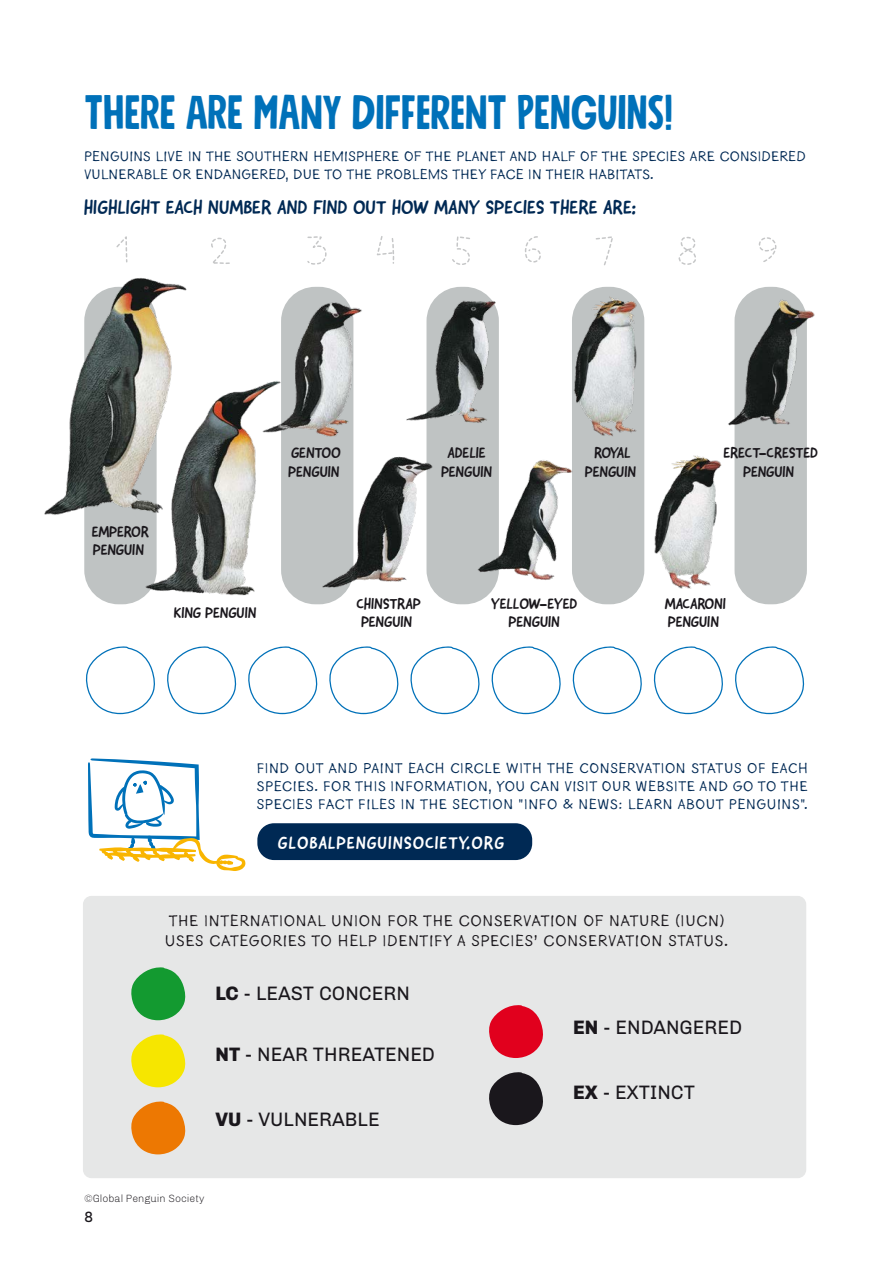
<style>
.page{position:relative;width:893px;height:1263px;background:#fff}
.page>*{position:absolute;margin:0;border:0;box-sizing:border-box;transform-origin:0 0}
.t1{font:48px "Mindset Slim";color:#0071b9}
.t2{font:19.5px "Chivo";color:#1a171c}
.t3{font:19.5px "Good Dog New";color:#002954}
.t4{font:17.85px "Good Dog New";letter-spacing:.05em;color:#fff}
.t5{font:16.5px/19.8px "Goodlife Sans";color:#1a171c}
.t6{font:15.3px/18.3px "Good Dog New";letter-spacing:-.01em;color:#1a171c}
.t7{font:15px/18px "Goodlife Sans";color:#002954;text-align:justify}
.t8{font:15px "Chivo";color:#1a171c}
.t9{font:14.7px/17.7px "Goodlife Sans";letter-spacing:-.025em;color:#002954}
.t10{font:100 10.5px "Chivo";color:#1a171c}
.s1{font-weight:800}
</style>
<div class="page">
<svg style="left:85px;top:646px;width:70px;height:69px"></svg>
<svg style="left:167px;top:646px;width:70px;height:69px"></svg>
<svg style="left:248px;top:646px;width:70px;height:69px"></svg>
<svg style="left:329px;top:646px;width:70px;height:69px"></svg>
<svg style="left:410px;top:646px;width:70px;height:69px"></svg>
<svg style="left:491px;top:646px;width:70px;height:69px"></svg>
<svg style="left:572px;top:646px;width:70px;height:69px"></svg>
<svg style="left:653px;top:646px;width:70px;height:69px"></svg>
<svg style="left:735px;top:646px;width:70px;height:69px"></svg>
<svg style="left:116px;top:236px;width:12px;height:27px"></svg>
<svg style="left:211px;top:237px;width:19px;height:27px"></svg>
<svg style="left:307px;top:236px;width:20px;height:29px"></svg>
<svg style="left:377px;top:236px;width:18px;height:28px"></svg>
<svg style="left:452px;top:236px;width:18px;height:29px"></svg>
<svg style="left:525px;top:236px;width:16px;height:27px"></svg>
<svg style="left:596px;top:236px;width:17px;height:30px"></svg>
<svg style="left:678px;top:237px;width:18px;height:28px"></svg>
<svg style="left:758px;top:237px;width:19px;height:25px"></svg>
<div style="left:84px;top:287px;width:73px;height:317px;background:#bfc3c3;border-radius:34px"></div>
<div style="left:281px;top:287px;width:72px;height:317px;background:#bfc3c3;border-radius:34px"></div>
<div style="left:426px;top:287px;width:73px;height:317px;background:#bfc3c3;border-radius:34px"></div>
<div style="left:572px;top:287px;width:72px;height:317px;background:#bfc3c3;border-radius:34px"></div>
<div style="left:734px;top:287px;width:73px;height:317px;background:#bfc3c3;border-radius:34px"></div>
<div style="left:83px;top:896px;width:723px;height:282px;background:#e6e7e7;border-radius:9px"></div>
<svg style="left:131px;top:967px;width:55px;height:53px"></svg>
<svg style="left:131px;top:1034px;width:55px;height:53px"></svg>
<svg style="left:131px;top:1101px;width:55px;height:53px"></svg>
<svg style="left:489px;top:1005px;width:54px;height:53px"></svg>
<svg style="left:489px;top:1072px;width:54px;height:53px"></svg>
<div style="left:257px;top:823px;width:275px;height:37px;background:#002954;border-radius:17px"></div>
<svg style="left:88px;top:758px;width:158px;height:113px"></svg>
<img style="left:128px;top:387px;width:167px;height:217px">
<img style="left:44px;top:278px;width:154px;height:253px">
<img style="left:256px;top:290px;width:106px;height:156px">
<img style="left:406px;top:286px;width:93px;height:151px">
<img style="left:311px;top:444px;width:133px;height:158px">
<img style="left:728px;top:290px;width:87px;height:149px">
<img style="left:572px;top:286px;width:73px;height:157px">
<img style="left:654px;top:455px;width:68px;height:134px">
<img style="left:477px;top:460px;width:101px;height:130px">
<h1 class="t1" style="left:85px;top:81px;width:590px">THERE ARE MANY DIFFERENT PENGUINS!</h1>
<p class="t9" style="left:84px;top:148px;width:724px">PENGUINS LIVE IN THE SOUTHERN HEMISPHERE OF THE PLANET AND HALF OF THE SPECIES ARE CONSIDERED<br>VULNERABLE OR ENDANGERED, DUE TO THE PROBLEMS THEY FACE IN THEIR HABITATS.</p>
<h2 class="t3" style="left:84px;top:194px;width:554px">HIGHLIGHT EACH NUMBER AND FIND OUT HOW MANY SPECIES THERE ARE:</h2>
<p class="t6" style="left:92px;top:522px;width:59px">EMPEROR<br>PENGUIN</p>
<p class="t6" style="left:585px;top:444px;width:53px;text-align:center">ROYAL<br>PENGUIN</p>
<p class="t6" style="left:288px;top:444px;width:54px">GENTOO<br>PENGUIN</p>
<p class="t6" style="left:723px;top:444px;width:96px;text-align:center">ERECT-CRESTED<br>PENGUIN</p>
<p class="t6" style="left:441px;top:444px;width:53px;text-align:center">ADELIE<br>PENGUIN</p>
<p class="t6" style="left:174px;top:603px;width:84px">KING PENGUIN</p>
<p class="t6" style="left:356px;top:594px;width:66px">CHINSTRAP<br>PENGUIN</p>
<p class="t6" style="left:665px;top:594px;width:63px">MACARONI<br>PENGUIN</p>
<p class="t6" style="left:491px;top:594px;width:88px;text-align:center">YELLOW-EYED<br>PENGUIN</p>
<p class="t7" style="left:256px;top:759px;width:553px">FIND OUT AND PAINT EACH CIRCLE WITH THE CONSERVATION STATUS OF EACH SPECIES. FOR THIS INFORMATION, YOU CAN VISIT OUR WEBSITE AND GO TO THE SPECIES FACT FILES IN THE SECTION "INFO &amp; NEWS: LEARN ABOUT PENGUINS".</p>
<p class="t4" style="left:278px;top:831px;width:228px">GLOBALPENGUINSOCIETY.ORG</p>
<p class="t5" style="left:165px;top:911px;width:565px">THE INTERNATIONAL UNION FOR THE CONSERVATION OF NATURE (IUCN)<br>USES CATEGORIES TO HELP IDENTIFY A SPECIES’ CONSERVATION STATUS.</p>
<h2 class="t2" style="left:215px;top:979px;width:196px"><span class="s1">LC</span> - LEAST CONCERN</h2>
<h2 class="t2" style="left:215px;top:1040px;width:221px"><span class="s1">NT</span> - NEAR THREATENED</h2>
<h2 class="t2" style="left:215px;top:1105px;width:166px"><span class="s1">VU</span> - VULNERABLE</h2>
<h2 class="t2" style="left:573px;top:1013px;width:170px"><span class="s1">EN</span> - ENDANGERED</h2>
<h2 class="t2" style="left:573px;top:1077px;width:123px"><span class="s1">EX</span> - EXTINCT</h2>
<p class="t10" style="left:85px;top:1191px;width:121px">©Global Penguin Society</p>
<p class="t8" style="left:84px;top:1205px;width:11px">8</p>
</div>
